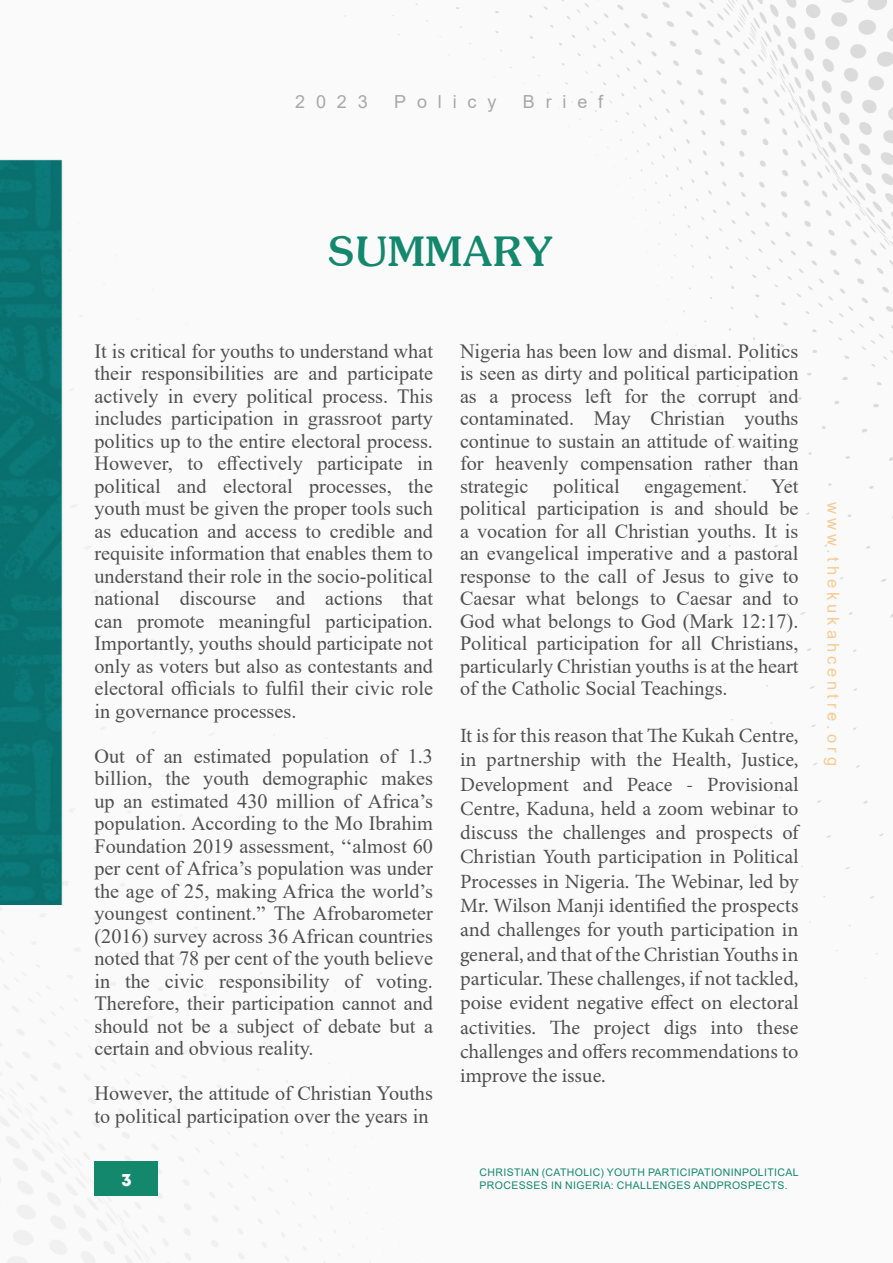
<style>
.page{position:relative;width:893px;height:1263px;background:#fff}
.page>*{position:absolute;margin:0;border:0;box-sizing:border-box;transform-origin:0 0}
.t1{font:700 42px "Soutane";color:#13886d}
.t2{font:20.25px/22.5px "Times New Roman";color:#505050;text-align:justify}
.t3{font:20.25px/24.3px "Minion Pro";letter-spacing:-.005em;color:#505050;text-align:justify}
.t4{font:18px "Arial";letter-spacing:.6em;color:#a8a8a8}
.t5{font:18px "Mont Heavy DEMO";color:#fff}
.t6{font:16.5px "Arial";letter-spacing:.24em;color:#f89b23}
.t7{font:10.5px/12.6px "Arial";letter-spacing:.035em;color:#13886d}
</style>
<div class="page">
<img style="left:0;top:0;width:893px;height:1263px">
<div style="left:94px;top:1161px;width:64px;height:35px;background:#13886d"></div>
<div style="left:0;top:152px;width:63px;height:753px;background:#0a7373"></div>
<p class="t4" style="left:295px;top:89px;width:74px">2023</p>
<p class="t4" style="left:394px;top:89px;width:104px">Policy</p>
<p class="t4" style="left:523px;top:89px;width:82px">Brief</p>
<p class="t1" style="left:328px;top:231px;width:228px">SUMMARY</p>
<p class="t2" style="left:94px;top:339px;width:340px">It is critical for youths to understand what their responsibilities are and participate actively in every political process. This includes participation in grassroot party politics up to the entire electoral process.<br>However, to effectively participate in political and electoral processes, the youth must be given the proper tools such as education and access to credible and requisite information that enables them to understand their role in the socio-political national discourse and actions that can promote meaningful participation.<br>Importantly, youths should participate not only as voters but also as contestants and electoral officials to fulfil their civic role in governance processes.</p>
<p class="t2" style="left:94px;top:744px;width:340px">Out of an estimated population of 1.3 billion, the youth demographic makes up an estimated 430 million of Africa’s population. According to the Mo Ibrahim Foundation 2019 assessment, ‘‘almost 60 per cent of Africa’s population was under the age of 25, making Africa the world’s youngest continent.” The Afrobarometer (2016) survey across 36 African countries noted that 78 per cent of the youth believe in the civic responsibility of voting.<br>Therefore, their participation cannot and should not be a subject of debate but a certain and obvious reality.</p>
<p class="t2" style="left:94px;top:1081px;width:340px">However, the attitude of Christian Youths to political participation over the years in</p>
<p class="t2" style="left:460px;top:339px;width:340px">Nigeria has been low and dismal. Politics is seen as dirty and political participation as a process left for the corrupt and contaminated. May Christian youths continue to sustain an attitude of waiting for heavenly compensation rather than strategic political engagement. Yet political participation is and should be a vocation for all Christian youths. It is an evangelical imperative and a pastoral response to the call of Jesus to give to Caesar what belongs to Caesar and to God what belongs to God (Mark 12:17).<br>Political participation for all Christians, particularly Christian youths is at the heart of the Catholic Social Teachings.</p>
<p class="t3" style="left:460px;top:723px;width:340px">It is for this reason that The Kukah Centre, in partnership with the Health, Justice, Development and Peace - Provisional Centre, Kaduna, held a zoom webinar to discuss the challenges and prospects of Christian Youth participation in Political Processes in Nigeria. The Webinar, led by Mr. Wilson Manji identified the prospects and challenges for youth participation in general, and that of the Christian Youths in particular. These challenges, if not tackled, poise evident negative effect on electoral activities. The project digs into these challenges and offers recommendations to improve the issue.</p>
<p class="t5" style="left:121px;top:1169px;width:12px">3</p>
<p class="t7" style="left:480px;top:1166px;width:321px">CHRISTIAN (CATHOLIC) YOUTH PARTICIPATIONINPOLITICAL<br>PROCESSES IN NIGERIA: CHALLENGES ANDPROSPECTS.</p>
<p class="t6" style="left:844px;top:502px;width:265px;rotate:90deg">www.thekukahcentre.org</p>
</div>
